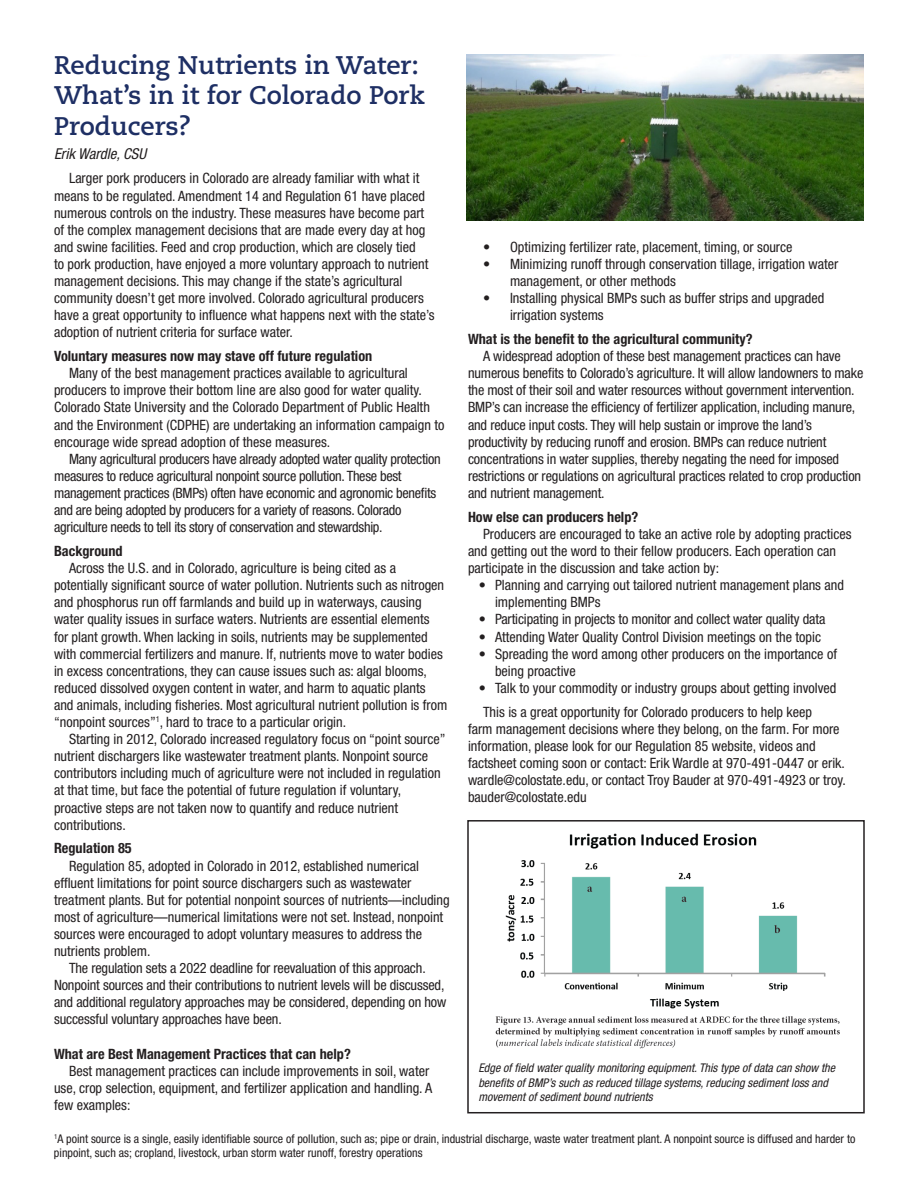
<style>
.page{position:relative;width:918px;height:1188px;background:#fff}
.page>*{position:absolute;margin:0;border:0;box-sizing:border-box;transform-origin:0 0}
.Section_headings{font:700 25.5px/30.6px "Caecilia LT Std";color:#1e2f64}
.by_line{font:italic condensed 15px "Helvetica Neue LT Std";color:#231f20}
.body_text{font:condensed 14.25px/17.1px "Helvetica Neue LT Std";color:#231f20}
.body_text-2{font:condensed 14.25px/17.1px "Helvetica Neue LT Std";letter-spacing:-.02em;color:#231f20}
.body_text-3{font:700 condensed 14.25px "Helvetica Neue LT Std";color:#231f20}
.body_text-4{font:condensed 12px/14.4px "Helvetica Neue LT Std";color:#231f20}
.photo_credit{font:italic condensed 12px/14.4px "Helvetica Neue LT Std";color:#231f20}
</style>
<div class="page">
<img style="left:495px;top:833px;width:345px;height:216px">
<div style="left:467px;top:820px;width:398px;height:293px;border:2px solid #231f20"></div>
<img style="left:466px;top:54px;width:398px;height:166px">
<p class="Section_headings" style="left:54px;top:50px;width:372px">Reducing Nutrients in Water:<br>What’s in it for Colorado Pork<br>Producers?</p>
<p class="by_line" style="left:54px;top:145px;width:94px">Erik Wardle, CSU</p>
<p class="body_text" style="left:54px;top:170px;width:382px;text-indent:15px">Larger pork producers in Colorado are already familiar with what it means to be regulated. Amendment 14 and Regulation 61 have placed numerous controls on the industry. These measures have become part of the complex management decisions that are made every day at hog and swine facilities. Feed and crop production, which are closely tied<br>to pork production, have enjoyed a more voluntary approach to nutrient management decisions. This may change if the state’s agricultural community doesn’t get more involved. Colorado agricultural producers have a great opportunity to influence what happens next with the state’s adoption of nutrient criteria for surface water.</p>
<p class="body_text-3" style="left:54px;top:347px;width:320px">Voluntary measures now may stave off future regulation</p>
<p class="body_text" style="left:54px;top:365px;width:392px;text-indent:15px">Many of the best management practices available to agricultural producers to improve their bottom line are also good for water quality.<br>Colorado State University and the Colorado Department of Public Health and the Environment (CDPHE) are undertaking an information campaign to encourage wide spread adoption of these measures.</p>
<p class="body_text-2" style="left:54px;top:450px;width:388px;text-indent:15px">Many agricultural producers have already adopted water quality protection measures to reduce agricultural nonpoint source pollution. These best management practices (BMPs) often have economic and agronomic benefits and are being adopted by producers for a variety of reasons. Colorado agriculture needs to tell its story of conservation and stewardship.</p>
<p class="body_text-3" style="left:54px;top:542px;width:70px">Background</p>
<p class="body_text" style="left:54px;top:559px;width:395px;text-indent:15px">Across the U.S. and in Colorado, agriculture is being cited as a potentially significant source of water pollution. Nutrients such as nitrogen and phosphorus run off farmlands and build up in waterways, causing water quality issues in surface waters. Nutrients are essential elements<br>for plant growth. When lacking in soils, nutrients may be supplemented with commercial fertilizers and manure. If, nutrients move to water bodies in excess concentrations, they can cause issues such as: algal blooms, reduced dissolved oxygen content in water, and harm to aquatic plants and animals, including fisheries. Most agricultural nutrient pollution is from “nonpoint sources”<sup>1</sup>, hard to trace to a particular origin.</p>
<p class="body_text" style="left:54px;top:730px;width:393px;text-indent:15px">Starting in 2012, Colorado increased regulatory focus on “point source” nutrient dischargers like wastewater treatment plants. Nonpoint source contributors including much of agriculture were not included in regulation at that time, but face the potential of future regulation if voluntary, proactive steps are not taken now to quantify and reduce nutrient contributions.</p>
<p class="body_text-3" style="left:54px;top:840px;width:79px">Regulation 85</p>
<p class="body_text" style="left:54px;top:857px;width:397px;text-indent:15px">Regulation 85, adopted in Colorado in 2012, established numerical effluent limitations for point source dischargers such as wastewater treatment plants. But for potential nonpoint sources of nutrients—including most of agriculture—numerical limitations were not set. Instead, nonpoint sources were encouraged to adopt voluntary measures to address the nutrients problem.</p>
<p class="body_text" style="left:54px;top:959px;width:394px;text-indent:15px">The regulation sets a 2022 deadline for reevaluation of this approach.<br>Nonpoint sources and their contributions to nutrient levels will be discussed, and additional regulatory approaches may be considered, depending on how successful voluntary approaches have been.</p>
<p class="body_text-3" style="left:54px;top:1045px;width:298px">What are Best Management Practices that can help?</p>
<p class="body_text" style="left:54px;top:1062px;width:380px;text-indent:15px">Best management practices can include improvements in soil, water use, crop selection, equipment, and fertilizer application and handling. A few examples:</p>
<p class="body_text" style="left:483px;top:238px;width:311px">• Optimizing fertilizer rate, placement, timing, or source</p>
<p class="body_text" style="left:510px;top:255px;width:330px;text-indent:-27px">• Minimizing runoff through conservation tillage, irrigation water management, or other methods</p>
<p class="body_text" style="left:510px;top:289px;width:316px;text-indent:-27px">• Installing physical BMPs such as buffer strips and upgraded irrigation systems</p>
<p class="body_text-3" style="left:468px;top:330px;width:286px">What is the benefit to the agricultural community?</p>
<p class="body_text" style="left:468px;top:347px;width:397px;text-indent:15px">A widespread adoption of these best management practices can have numerous benefits to Colorado’s agriculture. It will allow landowners to make the most of their soil and water resources without government intervention.<br>BMP’s can increase the efficiency of fertilizer application, including manure, and reduce input costs. They will help sustain or improve the land’s productivity by reducing runoff and erosion. BMPs can reduce nutrient concentrations in water supplies, thereby negating the need for imposed restrictions or regulations on agricultural practices related to crop production and nutrient management.</p>
<p class="body_text-3" style="left:468px;top:508px;width:172px">How else can producers help?</p>
<p class="body_text" style="left:468px;top:525px;width:385px;text-indent:15px">Producers are encouraged to take an active role by adopting practices and getting out the word to their fellow producers. Each operation can participate in the discussion and take action by:</p>
<p class="body_text" style="left:495px;top:577px;width:351px;text-indent:-16px">• Planning and carrying out tailored nutrient management plans and implementing BMPs</p>
<p class="body_text" style="left:479px;top:611px;width:348px">• Participating in projects to monitor and collect water quality data</p>
<p class="body_text" style="left:479px;top:628px;width:344px">• Attending Water Quality Control Division meetings on the topic</p>
<p class="body_text" style="left:495px;top:645px;width:344px;text-indent:-16px">• Spreading the word among other producers on the importance of being proactive</p>
<p class="body_text" style="left:479px;top:679px;width:359px">• Talk to your commodity or industry groups about getting involved</p>
<p class="body_text" style="left:468px;top:703px;width:380px;text-indent:15px">This is a great opportunity for Colorado producers to help keep<br>farm management decisions where they belong, on the farm. For more information, please look for our Regulation 85 website, videos and factsheet coming soon or contact: Erik Wardle at 970-491-0447 or erik. wardle@colostate.edu, or contact Troy Bauder at 970-491-4923 or troy. bauder@colostate.edu</p>
<p class="photo_credit" style="left:478px;top:1061px;width:358px">Edge of field water quality monitoring equipment. This type of data can show the benefits of BMP’s such as reduced tillage systems, reducing sediment loss and movement of sediment bound nutrients</p>
<p class="body_text-4" style="left:54px;top:1131px;width:803px"><sup>1</sup>A point source is a single, easily identifiable source of pollution, such as; pipe or drain, industrial discharge, waste water treatment plant. A nonpoint source is diffused and harder to pinpoint, such as; cropland, livestock, urban storm water runoff, forestry operations</p>
</div>
